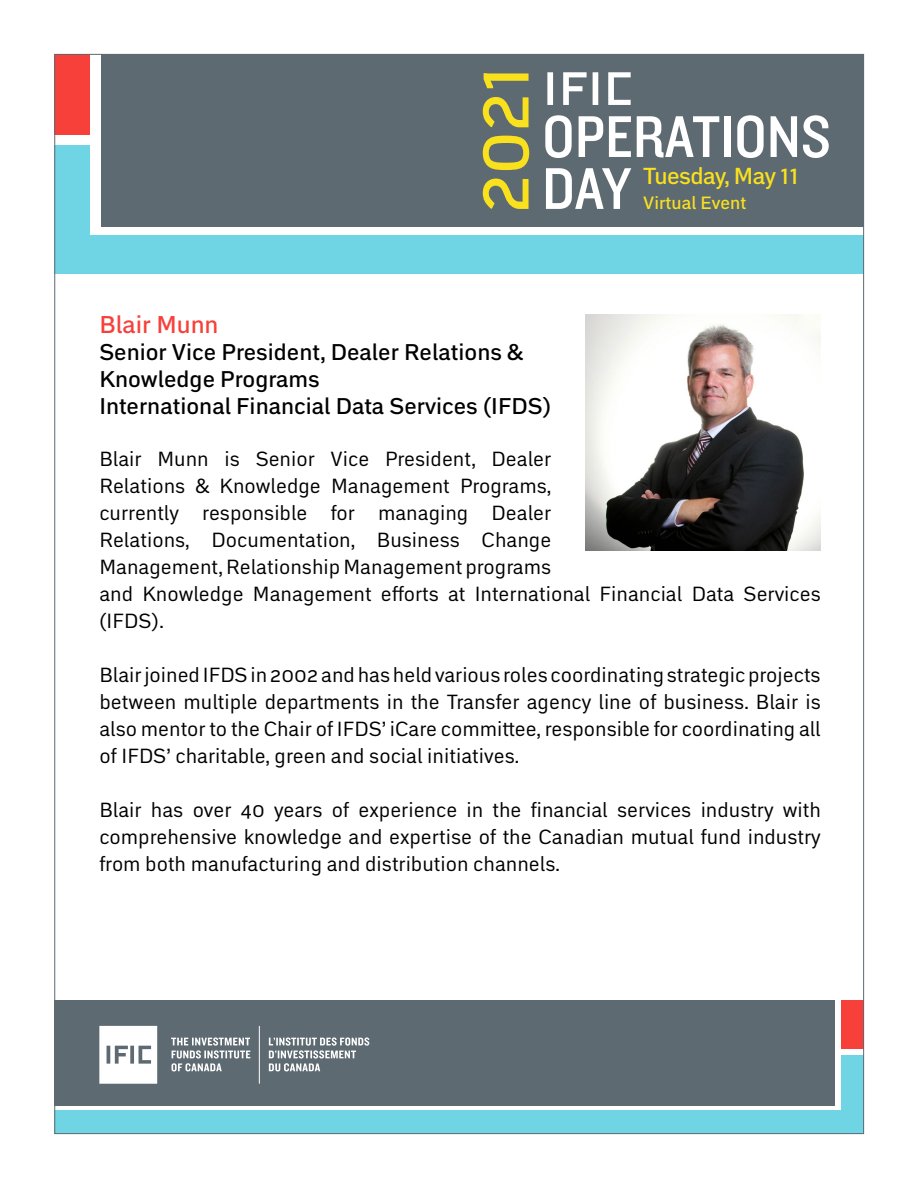
<style>
.page{position:relative;width:918px;height:1188px;background:#fff}
.page>*{position:absolute;margin:0;border:0;box-sizing:border-box;transform-origin:0 0}
.t1{font:61.05px/51.9px "Knockout 30 Junior Welterwt";color:#fff}
.t2{font:500 24px "Embarcadero MVB Pro";color:#f7403a}
.t3{font:500 22.95px "Embarcadero MVB Pro";letter-spacing:-.025em;color:#f9e11e}
.t4{font:500 22.5px/27px "Embarcadero MVB Pro";color:#000}
.t5{font:20.25px/27px "Embarcadero MVB Pro";color:#000;text-align:justify}
.t6{font:500 17.55px "Embarcadero MVB Pro";color:#f9e11e}
</style>
<div class="page">
<img style="left:585px;top:315px;width:235px;height:235px">
<div style="left:101px;top:54px;width:763px;height:173px;background:#5e6a71"></div>
<div style="left:54px;top:236px;width:810px;height:38px;background:#6fd4e4"></div>
<div style="left:54px;top:54px;width:36px;height:80px;background:#f7403a"></div>
<div style="left:54px;top:145px;width:36px;height:119px;background:#6fd4e4"></div>
<svg style="left:483px;top:179px;width:46px;height:30px"></svg>
<svg style="left:483px;top:136px;width:46px;height:34px"></svg>
<svg style="left:483px;top:97px;width:46px;height:30px"></svg>
<svg style="left:484px;top:73px;width:45px;height:15px"></svg>
<svg style="left:547px;top:72px;width:84px;height:33px"></svg>
<div style="left:54px;top:1000px;width:781px;height:105px;background:#5e6a71"></div>
<div style="left:54px;top:1111px;width:810px;height:23px;background:#6fd4e4"></div>
<div style="left:842px;top:1000px;width:22px;height:49px;background:#f7403a"></div>
<div style="left:842px;top:1056px;width:22px;height:72px;background:#6fd4e4"></div>
<svg style="left:171px;top:1037px;width:79px;height:34px"></svg>
<svg style="left:269px;top:1037px;width:100px;height:34px"></svg>
<hr style="left:259px;top:1026px;width:1px;height:58px;background:#fff">
<svg style="left:99px;top:1026px;width:58px;height:58px;background:#eaecec"></svg>
<h1 class="t1" style="left:542px;top:108px;width:290px">OPERATIONS<br>DAY</h1>
<p class="t3" style="left:643px;top:160px;width:157px">Tuesday, May 11</p>
<p class="t6" style="left:643px;top:190px;width:105px">Virtual Event</p>
<p class="t2" style="left:99px;top:308px;width:121px">Blair Munn</p>
<p class="t4" style="left:99px;top:338px;width:453px">Senior Vice President, Dealer Relations &amp;<br>Knowledge Programs<br>International Financial Data Services (IFDS)</p>
<p class="t5" style="left:99px;top:445px;width:723px;text-align:left">Blair Munn is Senior Vice President, Dealer<br>Relations &amp; Knowledge Management Programs,<br>currently responsible for managing Dealer<br>Relations, Documentation, Business Change<br>Management, Relationship Management programs<br>and Knowledge Management efforts at International Financial Data Services (IFDS).</p>
<p class="t5" style="left:99px;top:661px;width:723px">Blair joined IFDS in 2002 and has held various roles coordinating strategic projects between multiple departments in the Transfer agency line of business. Blair is also mentor to the Chair of IFDS’ iCare committee, responsible for coordinating all of IFDS’ charitable, green and social initiatives.</p>
<p class="t5" style="left:99px;top:796px;width:723px">Blair has over 40 years of experience in the financial services industry with comprehensive knowledge and expertise of the Canadian mutual fund industry from both manufacturing and distribution channels.</p>
</div>
